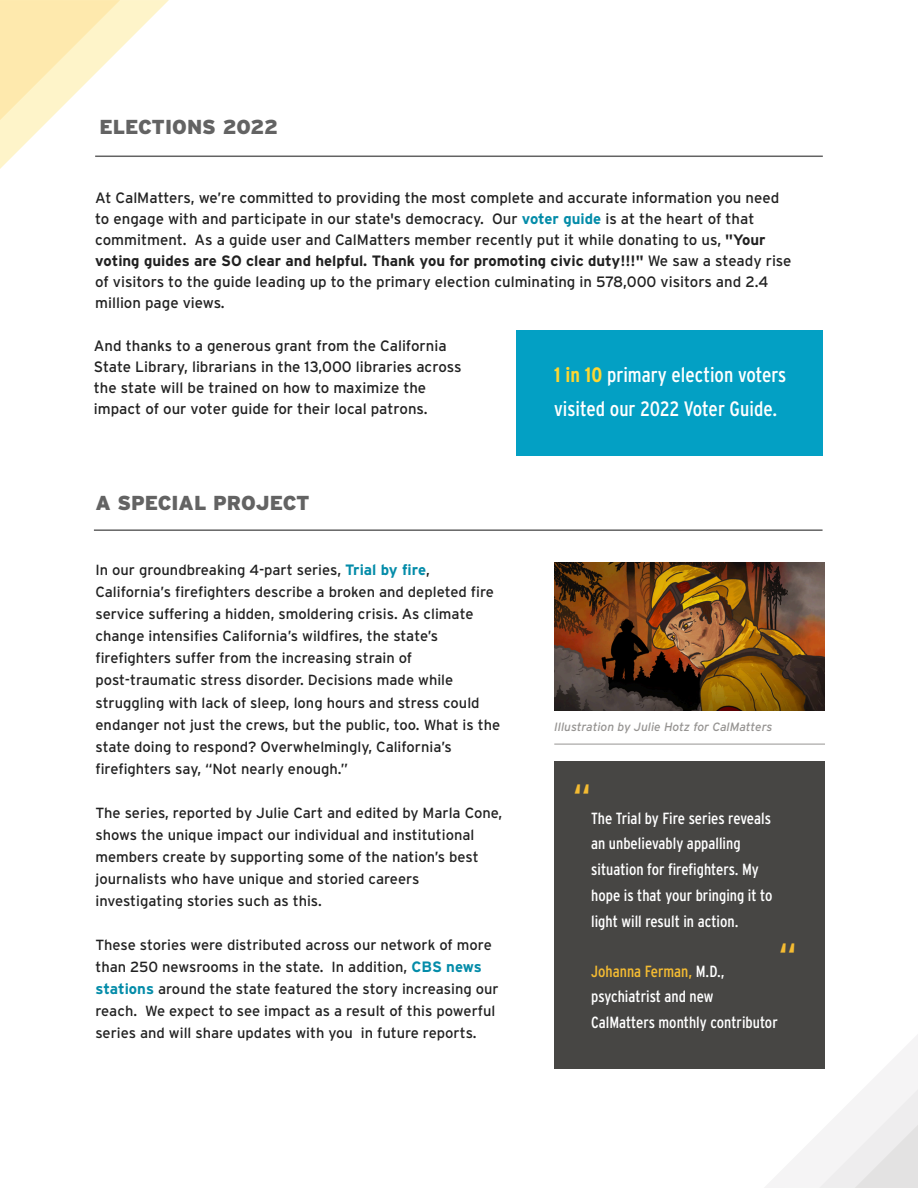
<style>
.page{position:relative;width:918px;height:1188px;background:#fff}
.page>*{position:absolute;margin:0;border:0;box-sizing:border-box;transform-origin:0 0}
.t1{font:36.6px "Interstate";color:#f4bb32}
.t2{font:20.85px/33.3px "Interstate Condensed";color:#fff}
.t3{font:900 20.25px "Interstate";color:#636363}
.t4{font:16.2px/25.8px "Interstate Condensed";color:#fff}
.t5{font:15px/21px "Interstate";color:#212121}
.t6{font:14.7px/22px "Interstate";color:#212121}
.t7{font:italic 12px "Interstate";color:#969492}
.s1{font-weight:700;color:#048ca9}
.s2{font-weight:700}
.s3{font-weight:700;font-size:15px;color:#048ca9}
.s4{font-weight:700;color:#ffd731}
.s5{color:#f4bb32}
</style>
<div class="page">
<svg style="left:0;top:0;width:169px;height:169px"></svg>
<svg style="left:765px;top:1035px;width:153px;height:153px"></svg>
<div style="left:516px;top:331px;width:307px;height:125px;background:#03a0c4"></div>
<div style="left:554px;top:761px;width:271px;height:308px;background:#474644"></div>
<hr style="left:95px;top:156px;width:728px;height:1px;background:#636363">
<hr style="left:94px;top:529px;width:729px;height:2px;background:#636363">
<hr style="left:554px;top:744px;width:271px;height:1px;background:#969492">
<img style="left:554px;top:562px;width:270px;height:148px">
<h3 class="t3" style="left:99px;top:115px;width:180px">ELECTIONS 2022</h3>
<p class="t5" style="left:95px;top:187px;width:698px">At CalMatters, we’re committed to providing the most complete and accurate information you need to engage with and participate in our state's democracy. Our <span class="s1">voter guide</span> is at the heart of that commitment. As a guide user and CalMatters member recently put it while donating to us, <span class="s2">"Your voting guides are SO clear and helpful. Thank you for promoting civic duty!!!"</span> We saw a steady rise of visitors to the guide leading up to the primary election culminating in 578,000 visitors and 2.4 million page views.</p>
<p class="t5" style="left:94px;top:335px;width:369px">And thanks to a generous grant from the California State Library, librarians in the 13,000 libraries across the state will be trained on how to maximize the impact of our voter guide for their local patrons.</p>
<h3 class="t3" style="left:95px;top:491px;width:216px">A SPECIAL PROJECT</h3>
<p class="t6" style="left:95px;top:559px;width:406px">In our groundbreaking 4-part series, <span class="s3">Trial by fire</span>, California’s firefighters describe a broken and depleted fire service suffering a hidden, smoldering crisis. As climate change intensifies California’s wildfires, the state’s firefighters suffer from the increasing strain of post-traumatic stress disorder. Decisions made while struggling with lack of sleep, long hours and stress could endanger not just the crews, but the public, too. What is the state doing to respond? Overwhelmingly, California’s firefighters say, “Not nearly enough.”</p>
<p class="t6" style="left:95px;top:801px;width:408px">The series, reported by Julie Cart and edited by Marla Cone, shows the unique impact our individual and institutional members create by supporting some of the nation’s best journalists who have unique and storied careers investigating stories such as this.</p>
<p class="t6" style="left:95px;top:934px;width:405px">These stories were distributed across our network of more than 250 newsrooms in the state. In addition, <span class="s3">CBS news stations</span> around the state featured the story increasing our reach. We expect to see impact as a result of this powerful series and will share updates with you in future reports.</p>
<h2 class="t2" style="left:554px;top:358px;width:234px"><span class="s4">1 in 10</span> primary election voters visited our 2022 Voter Guide.</h2>
<p class="t7" style="left:554px;top:720px;width:220px">Illustration by Julie Hotz for CalMatters</p>
<h1 class="t1" style="left:573px;top:776px;width:20px">“</h1>
<p class="t4" style="left:591px;top:805px;width:183px">The Trial by Fire series reveals an unbelievably appalling situation for firefighters. My hope is that your bringing it to light will result in action.</p>
<p class="t4" style="left:591px;top:958px;width:188px"><span class="s5">Johanna Ferman,</span> M.D., psychiatrist and new<br>CalMatters monthly contributor</p>
<h1 class="t1" style="left:779px;top:936px;width:20px">“</h1>
</div>
